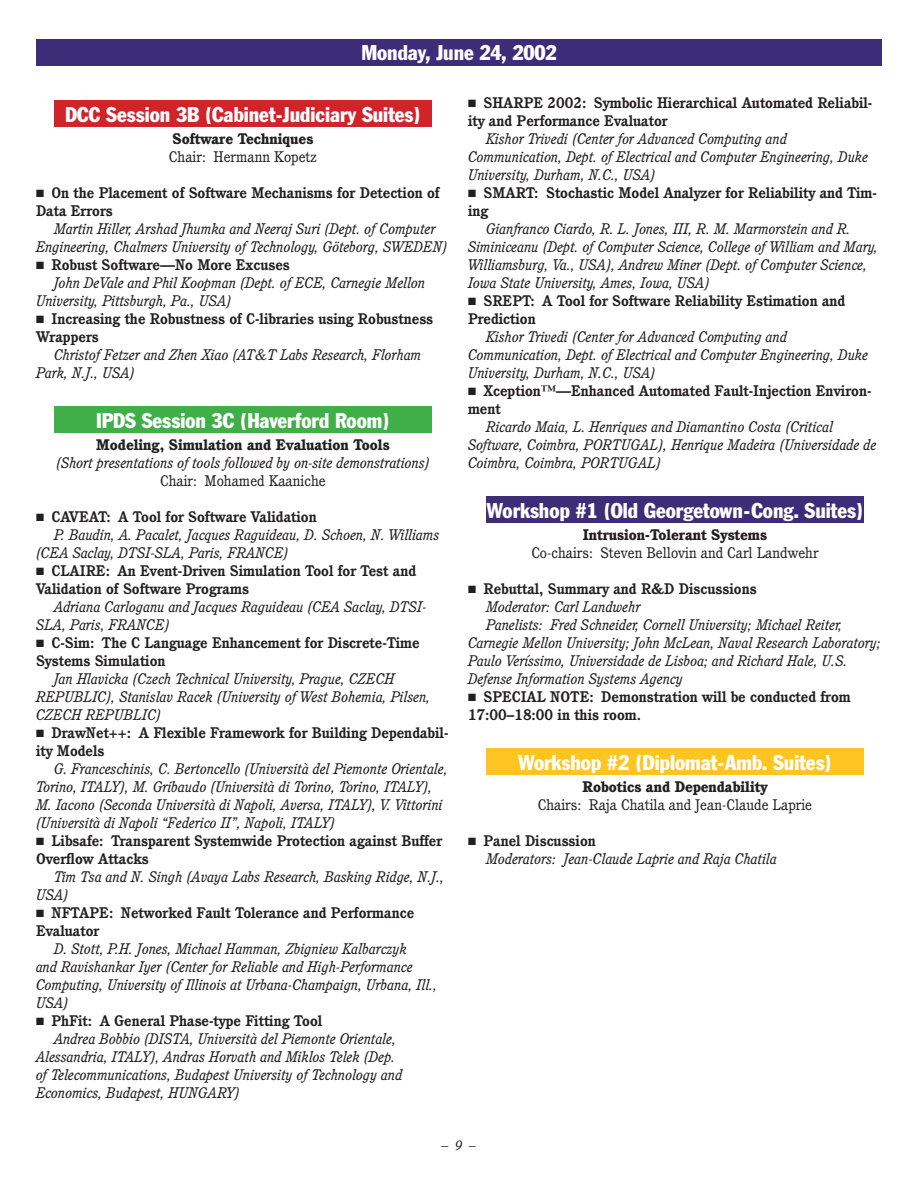
<style>
.page{position:relative;width:918px;height:1188px;background:#fff}
.page>*{position:absolute;margin:0;border:0;box-sizing:border-box;transform-origin:0 0}
.t1{font:condensed 21px "Franklin Gothic";letter-spacing:-.005em;color:#fff}
.t2{font:italic 15px/18px "Cushing";color:#231f20}
.t3{font:700 15px/18px "Cushing";color:#231f20}
.t4{font:15px "Cushing";color:#231f20}
.t5{font:800 15px "Cushing";color:#231f20}
.t6{font:italic 13.5px "Cushing";color:#231f20}
</style>
<div class="page">
<div style="left:54px;top:100px;width:378px;height:28px;background:#d1232a"></div>
<div style="left:54px;top:406px;width:378px;height:28px;background:#40ae49"></div>
<div style="left:486px;top:496px;width:378px;height:28px;background:#3d2d79"></div>
<div style="left:486px;top:748px;width:378px;height:28px;background:#fec422"></div>
<div style="left:36px;top:39px;width:846px;height:27px;background:#3d2d79"></div>
<h1 class="t1" style="left:361px;top:40px;width:197px">Monday, June 24, 2002</h1>
<h1 class="t1" style="left:65px;top:101px;width:357px">DCC Session 3B (Cabinet-Judiciary Suites)</h1>
<p class="t5" style="left:173px;top:129px;width:142px">Software Techniques</p>
<p class="t4" style="left:169px;top:148px;width:150px">Chair: Hermann Kopetz</p>
<p class="t3" style="left:36px;top:184px;width:405px;text-indent:15px">On the Placement of Software Mechanisms for Detection of<br>Data Errors</p>
<p class="t2" style="left:36px;top:220px;width:413px;text-align:center">Martin Hiller, Arshad Jhumka and Neeraj Suri (Dept. of Computer<br>Engineering, Chalmers University of Technology, Göteborg, SWEDEN)</p>
<p class="t3" style="left:51px;top:256px;width:240px">Robust Software—No More Excuses</p>
<p class="t2" style="left:36px;top:274px;width:391px;text-indent:18px">John DeVale and Phil Koopman (Dept. of ECE, Carnegie Mellon<br>University, Pittsburgh, Pa., USA)</p>
<p class="t3" style="left:36px;top:310px;width:399px;text-indent:15px">Increasing the Robustness of C-libraries using Robustness<br>Wrappers</p>
<p class="t2" style="left:36px;top:346px;width:387px;text-indent:18px">Christof Fetzer and Zhen Xiao (AT&amp;T Labs Research, Florham<br>Park, N.J., USA)</p>
<h1 class="t1" style="left:96px;top:407px;width:295px">IPDS Session 3C (Haverford Room)</h1>
<p class="t5" style="left:96px;top:435px;width:295px">Modeling, Simulation and Evaluation Tools</p>
<p class="t2" style="left:56px;top:454px;width:375px">(Short presentations of tools followed by on-site demonstrations)</p>
<p class="t4" style="left:160px;top:472px;width:167px">Chair: Mohamed Kaaniche</p>
<p class="t3" style="left:51px;top:508px;width:267px">CAVEAT: A Tool for Software Validation</p>
<p class="t2" style="left:36px;top:526px;width:405px;text-indent:18px">P. Baudin, A. Pacalet, Jacques Raguideau, D. Schoen, N. Williams (CEA Saclay, DTSI-SLA, Paris, FRANCE)</p>
<p class="t3" style="left:36px;top:562px;width:382px;text-indent:15px">CLAIRE: An Event-Driven Simulation Tool for Test and<br>Validation of Software Programs</p>
<p class="t2" style="left:36px;top:598px;width:392px;text-indent:18px">Adriana Carloganu and Jacques Raguideau (CEA Saclay, DTSI-<br>SLA, Paris, FRANCE)</p>
<p class="t3" style="left:36px;top:634px;width:385px;text-indent:15px">C-Sim: The C Language Enhancement for Discrete-Time<br>Systems Simulation</p>
<p class="t2" style="left:36px;top:670px;width:396px;text-indent:18px">Jan Hlavicka (Czech Technical University, Prague, CZECH<br>REPUBLIC), Stanislav Racek (University of West Bohemia, Pilsen,<br>CZECH REPUBLIC)</p>
<p class="t3" style="left:36px;top:724px;width:414px;text-indent:15px">DrawNet++: A Flexible Framework for Building Dependabil&shy;ity Models</p>
<p class="t2" style="left:36px;top:760px;width:413px;text-indent:18px">G. Franceschinis, C. Bertoncello (Università del Piemonte Orientale, Torino, ITALY), M. Gribaudo (Università di Torino, Torino, ITALY), M. Iacono (Seconda Università di Napoli, Aversa, ITALY), V. Vittorini (Università di Napoli “Federico II”, Napoli, ITALY)</p>
<p class="t3" style="left:36px;top:832px;width:408px;text-indent:15px">Libsafe: Transparent Systemwide Protection against Buffer<br>Overflow Attacks</p>
<p class="t2" style="left:36px;top:868px;width:410px;text-indent:18px">Tim Tsa and N. Singh (Avaya Labs Research, Basking Ridge, N.J.,<br>USA)</p>
<p class="t3" style="left:36px;top:904px;width:380px;text-indent:15px">NFTAPE: Networked Fault Tolerance and Performance<br>Evaluator</p>
<p class="t2" style="left:36px;top:940px;width:403px;text-indent:18px">D. Stott, P.H. Jones, Michael Hamman, Zbigniew Kalbarczyk<br>and Ravishankar Iyer (Center for Reliable and High-Performance Computing, University of Illinois at Urbana-Champaign, Urbana, Ill., USA)</p>
<p class="t3" style="left:51px;top:1012px;width:272px">PhFit: A General Phase-type Fitting Tool</p>
<p class="t2" style="left:36px;top:1030px;width:368px;text-indent:18px">Andrea Bobbio (DISTA, Università del Piemonte Orientale, Alessandria, ITALY), Andras Horvath and Miklos Telek (Dep. of Telecommunications, Budapest University of Technology and Economics, Budapest, HUNGARY)</p>
<p class="t3" style="left:468px;top:94px;width:406px;text-indent:15px">SHARPE 2002: Symbolic Hierarchical Automated Reliabil&shy;ity and Performance Evaluator</p>
<p class="t2" style="left:468px;top:130px;width:402px;text-indent:18px">Kishor Trivedi (Center for Advanced Computing and<br>Communication, Dept. of Electrical and Computer Engineering, Duke<br>University, Durham, N.C., USA)</p>
<p class="t3" style="left:468px;top:184px;width:411px;text-indent:15px">SMART: Stochastic Model Analyzer for Reliability and Tim&shy;ing</p>
<p class="t2" style="left:468px;top:220px;width:412px;text-indent:18px">Gianfranco Ciardo, R. L. Jones, III, R. M. Marmorstein and R.<br>Siminiceanu (Dept. of Computer Science, College of William and Mary, Williamsburg, Va., USA), Andrew Miner (Dept. of Computer Science, Iowa State University, Ames, Iowa, USA)</p>
<p class="t3" style="left:468px;top:292px;width:379px;text-indent:15px">SREPT: A Tool for Software Reliability Estimation and<br>Prediction</p>
<p class="t2" style="left:468px;top:328px;width:402px;text-indent:18px">Kishor Trivedi (Center for Advanced Computing and<br>Communication, Dept. of Electrical and Computer Engineering, Duke<br>University, Durham, N.C., USA)</p>
<p class="t3" style="left:468px;top:382px;width:405px;text-indent:15px">Xception™—Enhanced Automated Fault-Injection Environ&shy;ment</p>
<p class="t2" style="left:468px;top:418px;width:410px;text-indent:18px">Ricardo Maia, L. Henriques and Diamantino Costa (Critical<br>Software, Coimbra, PORTUGAL), Henrique Madeira (Universidade de<br>Coimbra, Coimbra, PORTUGAL)</p>
<h1 class="t1" style="left:487px;top:497px;width:378px">Workshop #1 (Old Georgetown-Cong. Suites)</h1>
<p class="t5" style="left:583px;top:525px;width:186px">Intrusion-Tolerant Systems</p>
<p class="t4" style="left:531px;top:544px;width:289px">Co-chairs: Steven Bellovin and Carl Landwehr</p>
<p class="t3" style="left:483px;top:580px;width:275px">Rebuttal, Summary and R&amp;D Discussions</p>
<p class="t2" style="left:486px;top:598px;width:156px">Moderator: Carl Landwehr</p>
<p class="t2" style="left:486px;top:616px;width:358px">Panelists: Fred Schneider, Cornell University; Michael Reiter,</p>
<p class="t2" style="left:468px;top:634px;width:415px">Carnegie Mellon University; John McLean, Naval Research Laboratory;</p>
<p class="t2" style="left:468px;top:652px;width:381px">Paulo Veríssimo, Universidade de Lisboa; and Richard Hale, U.S.</p>
<p class="t2" style="left:468px;top:670px;width:217px">Defense Information Systems Agency</p>
<p class="t3" style="left:468px;top:688px;width:384px;text-indent:15px">SPECIAL NOTE: Demonstration will be conducted from<br>17:00–18:00 in this room.</p>
<h1 class="t1" style="left:518px;top:749px;width:315px">Workshop #2 (Diplomat-Amb. Suites)</h1>
<p class="t5" style="left:582px;top:777px;width:187px">Robotics and Dependability</p>
<p class="t4" style="left:538px;top:796px;width:276px">Chairs: Raja Chatila and Jean-Claude Laprie</p>
<p class="t3" style="left:483px;top:832px;width:114px">Panel Discussion</p>
<p class="t2" style="left:486px;top:850px;width:293px">Moderators: Jean-Claude Laprie and Raja Chatila</p>
<p class="t6" style="left:442px;top:1137px;width:36px">– 9 –</p>
</div>
